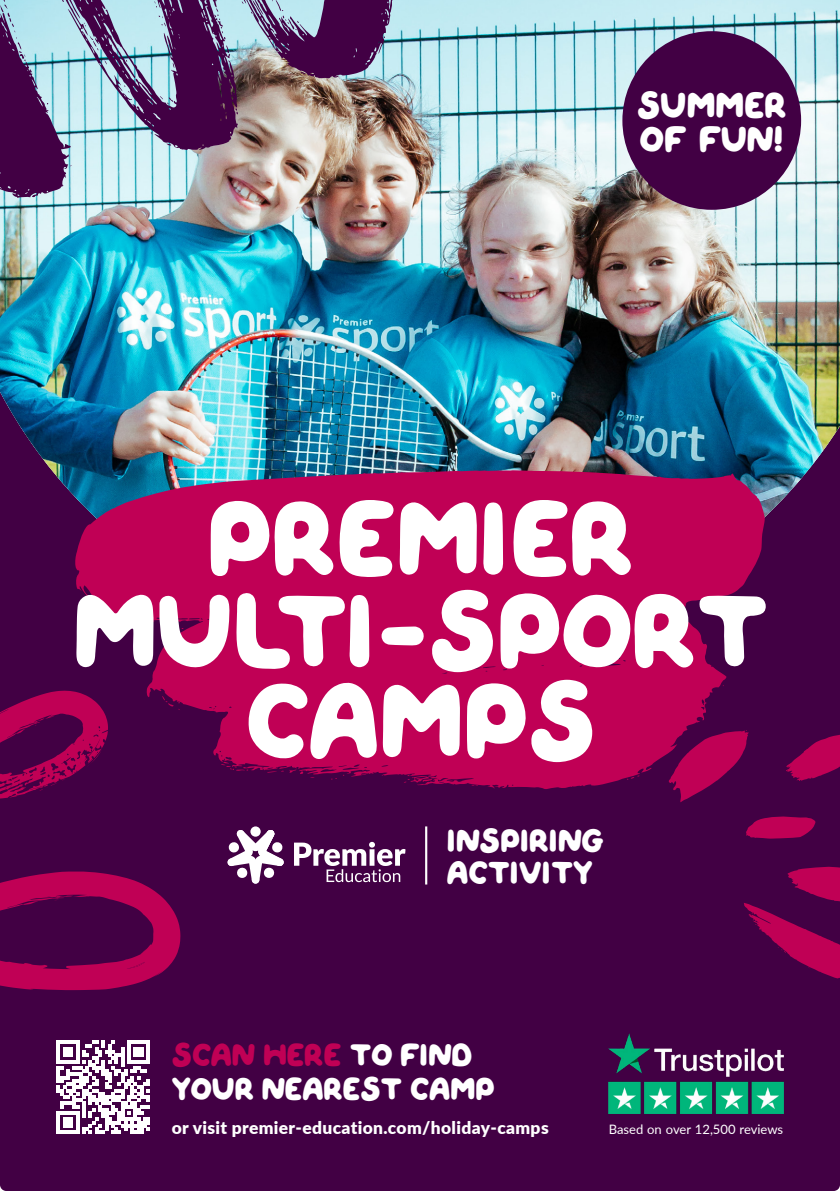
<style>
.page{position:relative;width:840px;height:1191px;background:#fff}
.page>*{position:absolute;margin:0;border:0;box-sizing:border-box;transform-origin:0 0}
.t1{font:106.6px/91.2px "QUIRKYSPRING Regular";color:#fff;text-align:center}
.t2{font:36.6px/34px "QUIRKYSPRING Regular";color:#fff}
.t3{font:32.6px/32.4px "QUIRKYSPRING Regular";color:#fff}
.t4{font:32px/33.8px "QUIRKYSPRING Regular";color:#fff}
.t5{font:900 17.4px "Lato";letter-spacing:.02em;color:#fff}
.t6{font:13px "Lato";color:#fff}
.s1{color:#c00055}
</style>
<div class="page">
<div style="left:0;top:651px;width:839px;height:540px;background:#420044"></div>
<img style="left:0;top:0;width:839px;height:651px">
<svg style="left:785px;top:732px;width:54px;height:49px;background:#88004d"></svg>
<svg style="left:668px;top:789px;width:80px;height:13px"></svg>
<svg style="left:745px;top:816px;width:70px;height:22px;background:#a50051"></svg>
<svg style="left:743px;top:866px;width:96px;height:118px;background:#6d0049"></svg>
<svg style="left:0;top:689px;width:180px;height:453px;background:#5b0047"></svg>
<svg style="left:39px;top:779px;width:27px;height:11px"></svg>
<svg style="left:75px;top:470px;width:689px;height:319px;background:#a60354"></svg>
<svg style="left:626px;top:775px;width:13px;height:4px"></svg>
<svg style="left:403px;top:776px;width:29px;height:7px"></svg>
<svg style="left:331px;top:775px;width:13px;height:4px"></svg>
<svg style="left:267px;top:769px;width:36px;height:5px"></svg>
<svg style="left:220px;top:761px;width:28px;height:10px"></svg>
<svg style="left:162px;top:696px;width:18px;height:14px"></svg>
<svg style="left:250px;top:826px;width:10px;height:10px"></svg>
<svg style="left:227px;top:829px;width:57px;height:55px"></svg>
<svg style="left:294px;top:842px;width:111px;height:40px"></svg>
<hr style="left:425px;top:826px;width:2px;height:58px;background:#fff">
<img style="left:0;top:0;width:400px;height:198px">
<svg style="left:299px;top:72px;width:7px;height:2px"></svg>
<svg style="left:272px;top:0;width:27px;height:30px"></svg>
<svg style="left:241px;top:0;width:23px;height:16px"></svg>
<svg style="left:214px;top:8px;width:15px;height:45px"></svg>
<svg style="left:235px;top:108px;width:3px;height:6px"></svg>
<svg style="left:158px;top:16px;width:13px;height:39px"></svg>
<svg style="left:154px;top:1px;width:3px;height:6px"></svg>
<svg style="left:159px;top:95px;width:14px;height:9px"></svg>
<svg style="left:165px;top:143px;width:6px;height:3px"></svg>
<svg style="left:0;top:0;width:26px;height:61px;background:#868cad"></svg>
<svg style="left:124px;top:85px;width:6px;height:8px"></svg>
<svg style="left:104px;top:60px;width:3px;height:5px"></svg>
<svg style="left:89px;top:35px;width:10px;height:15px"></svg>
<div style="left:622px;top:31px;width:178px;height:179px;background:#420044;border-radius:50%"></div>
<svg style="left:57px;top:1040px;width:93px;height:93px"></svg>
<img style="left:608px;top:1033px;width:174px;height:80px">
<h2 class="t2" style="left:636px;top:89px;width:151px">SUMMER<br>OF FUN!</h2>
<h1 class="t1" style="left:72px;top:496px;width:696px">PREMIER<br>MULTI-SPORT<br>CAMPS</h1>
<h3 class="t3" style="left:446px;top:825px;width:158px">INSPIRING<br>ACTIVITY</h3>
<h3 class="t4" style="left:171px;top:1038px;width:324px"><span class="s1">SCAN HERE</span> TO FIND<br>YOUR NEAREST CAMP</h3>
<p class="t5" style="left:171px;top:1114px;width:378px">or visit premier-education.com/holiday-camps</p>
<p class="t6" style="left:608px;top:1120px;width:176px">Based on over 12,500 reviews</p>
</div>
